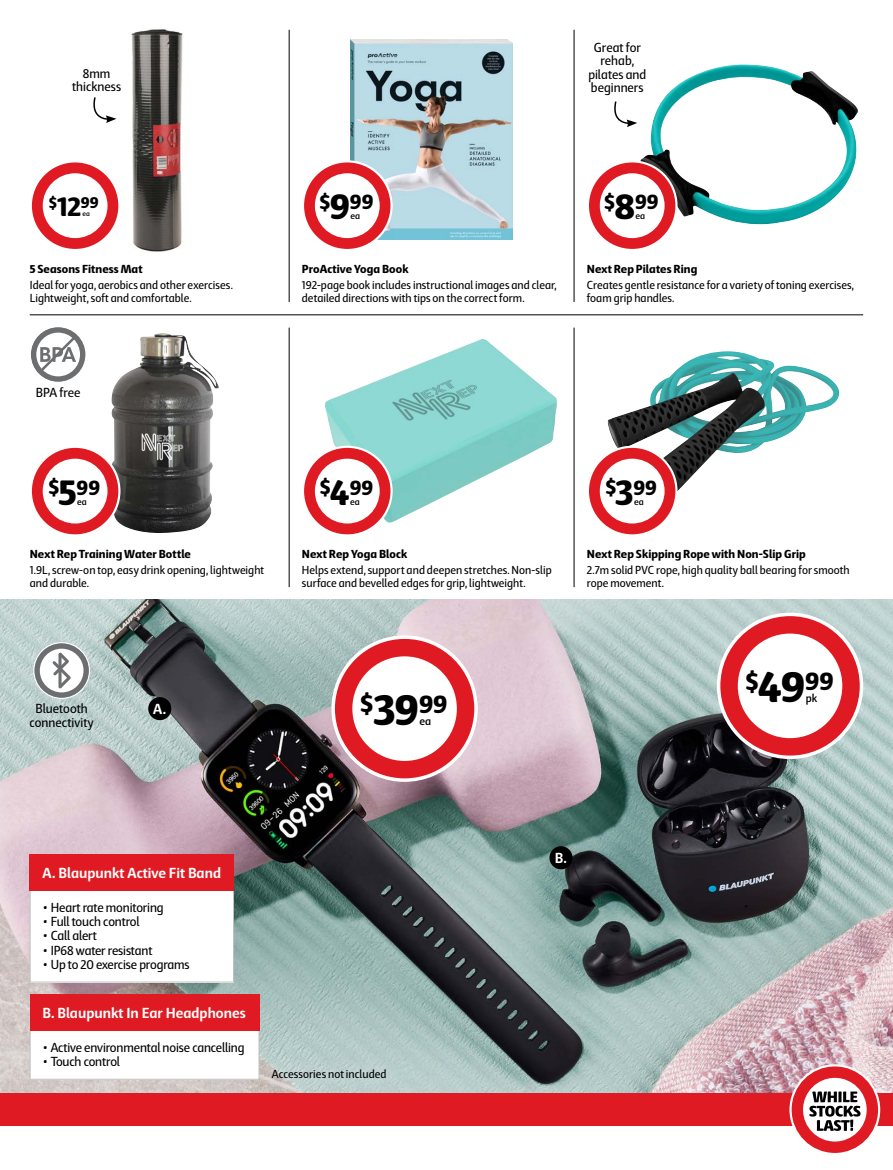
<style>
.page{position:relative;width:893px;height:1170px;background:#fff}
.page>*{position:absolute;margin:0;border:0;box-sizing:border-box;transform-origin:0 0}
.t1{font:800 26.25px "Coles Haptic";color:#000}
.t2{font:800 21.75px "Coles Haptic";color:#000}
.t3{font:800 16.35px "Coles Haptic";color:#000}
.t4{font:700 15px "Coles Haptic";color:#fff}
.t5{font:13.5px/13.5px "Coles Haptic";letter-spacing:-.01em;color:#000;text-align:center}
.t6{font:12px/13.5px "Coles Haptic";letter-spacing:.005em;color:#000}
.t7{font:800 12px "Coles Haptic";letter-spacing:.005em;color:#000}
.t8{font:700 11.55px "Coles Haptic Semi";color:#000}
.t9{font:700 9.6px "Coles Haptic Semi";color:#000}
.t10{font:700 7.2px "Coles Haptic Semi";color:#000}
.s1{font-size:28.05px}
.s2{font-size:37.2px}
.s3{font-size:45.15px}
</style>
<div class="page">
<img style="left:0;top:600px;width:893px;height:493px">
<img style="left:350px;top:39px;width:163px;height:200px">
<img style="left:116px;top:29px;width:67px;height:223px">
<img style="left:325px;top:339px;width:232px;height:184px">
<img style="left:607px;top:351px;width:233px;height:140px">
<img style="left:640px;top:64px;width:218px;height:161px">
<img style="left:111px;top:333px;width:108px;height:200px">
<div style="left:258px;top:1055px;width:143px;height:38px;background:#fff;opacity:.75"></div>
<svg style="left:32px;top:328px;width:53px;height:53px"></svg>
<div style="left:30px;top:326px;width:57px;height:57px;border:1px solid #fff;border-radius:50%"></div>
<div style="left:30px;top:888px;width:203px;height:93px;background:#fff"></div>
<div style="left:30px;top:888px;width:204px;height:94px;border:1px solid #bfbfbf"></div>
<div style="left:30px;top:854px;width:204px;height:36px;background:#e01a22"></div>
<div style="left:30px;top:1028px;width:229px;height:51px;background:#fff"></div>
<div style="left:30px;top:1028px;width:229px;height:51px;border:1px solid #bfbfbf"></div>
<div style="left:30px;top:994px;width:229px;height:36px;background:#e01a22"></div>
<svg style="left:34px;top:642px;width:55px;height:56px"></svg>
<div style="left:33px;top:642px;width:57px;height:57px;border:1px solid #fff;border-radius:50%"></div>
<svg style="left:32px;top:162px;width:86px;height:87px"></svg>
<svg style="left:30px;top:445px;width:90px;height:91px"></svg>
<svg style="left:32px;top:448px;width:86px;height:86px"></svg>
<svg style="left:302px;top:160px;width:91px;height:91px"></svg>
<svg style="left:304px;top:162px;width:86px;height:87px"></svg>
<svg style="left:587px;top:445px;width:90px;height:91px"></svg>
<svg style="left:589px;top:448px;width:86px;height:86px"></svg>
<svg style="left:302px;top:445px;width:91px;height:91px"></svg>
<svg style="left:304px;top:448px;width:86px;height:86px"></svg>
<svg style="left:589px;top:162px;width:86px;height:87px"></svg>
<svg style="left:717px;top:612px;width:146px;height:147px"></svg>
<svg style="left:720px;top:616px;width:140px;height:139px"></svg>
<svg style="left:331px;top:635px;width:147px;height:146px"></svg>
<svg style="left:335px;top:639px;width:139px;height:139px"></svg>
<div style="left:148px;top:697px;width:23px;height:23px;background:#000;border-radius:50%"></div>
<div style="left:549px;top:846px;width:23px;height:23px;background:#000;border-radius:50%"></div>
<svg style="left:614px;top:101px;width:23px;height:26px"></svg>
<svg style="left:93px;top:97px;width:23px;height:26px"></svg>
<hr style="left:574px;top:30px;width:1px;height:272px;background:#000">
<hr style="left:289px;top:30px;width:1px;height:272px;background:#000">
<hr style="left:30px;top:314px;width:833px;height:1px;background:#000">
<hr style="left:574px;top:327px;width:1px;height:260px;background:#000">
<hr style="left:289px;top:327px;width:1px;height:260px;background:#000">
<div style="left:0;top:1093px;width:893px;height:32px;background:#e01a22"></div>
<svg style="left:789px;top:1064px;width:91px;height:90px"></svg>
<div style="left:792px;top:1066px;width:86px;height:86px;border:11px solid #e01a22;border-radius:50%"></div>
<svg style="left:809px;top:1091px;width:51px;height:39px;background:#919191"></svg>
<p class="t5" style="left:72px;top:66px;width:50px">8mm thickness</p>
<p class="t5" style="left:588px;top:40px;width:59px">Great for rehab, pilates and beginners</p>
<h3 class="t3" style="left:49px;top:193px;width:51px">$<span class="s1">12</span>99</h3>
<p class="t10" style="left:83px;top:209px;width:9px">ea</p>
<p class="t7" style="left:30px;top:261px;width:114px">5 Seasons Fitness Mat</p>
<p class="t6" style="left:30px;top:278px;width:205px">Ideal for yoga, aerobics and other exercises.<br>Lightweight, soft and comfortable.</p>
<p class="t5" style="left:36px;top:385px;width:46px">BPA free</p>
<h2 class="t2" style="left:48px;top:474px;width:53px">$<span class="s2">5</span>99</h2>
<p class="t9" style="left:77px;top:495px;width:11px">ea</p>
<p class="t7" style="left:30px;top:546px;width:163px">Next Rep Training Water Bottle</p>
<p class="t6" style="left:30px;top:562px;width:236px">1.9L, screw-on top, easy drink opening, lightweight and durable.</p>
<p class="t5" style="left:30px;top:701px;width:66px">Bluetooth connectivity</p>
<p class="t4" style="left:153px;top:700px;width:15px">A.</p>
<h2 class="t2" style="left:319px;top:188px;width:55px">$<span class="s2">9</span>99</h2>
<p class="t9" style="left:350px;top:210px;width:11px">ea</p>
<h2 class="t2" style="left:604px;top:188px;width:56px">$<span class="s2">8</span>99</h2>
<p class="t9" style="left:636px;top:210px;width:11px">ea</p>
<p class="t7" style="left:302px;top:261px;width:108px">ProActive Yoga Book</p>
<p class="t6" style="left:302px;top:278px;width:256px">192-page book includes instructional images and clear, detailed directions with tips on the correct form.</p>
<p class="t7" style="left:587px;top:261px;width:112px">Next Rep Pilates Ring</p>
<p class="t6" style="left:587px;top:278px;width:269px">Creates gentle resistance for a variety of toning exercises, foam grip handles.</p>
<h2 class="t2" style="left:320px;top:474px;width:55px">$<span class="s2">4</span>99</h2>
<p class="t9" style="left:350px;top:495px;width:11px">ea</p>
<h2 class="t2" style="left:606px;top:474px;width:53px">$<span class="s2">3</span>99</h2>
<p class="t9" style="left:634px;top:495px;width:11px">ea</p>
<p class="t7" style="left:302px;top:546px;width:107px">Next Rep Yoga Block</p>
<p class="t6" style="left:302px;top:562px;width:251px">Helps extend, support and deepen stretches. Non-slip surface and bevelled edges for grip, lightweight.</p>
<p class="t7" style="left:587px;top:546px;width:220px">Next Rep Skipping Rope with Non-Slip Grip</p>
<p class="t6" style="left:587px;top:562px;width:264px">2.7m solid PVC rope, high quality ball bearing for smooth rope movement.</p>
<h1 class="t1" style="left:360px;top:687px;width:89px">$<span class="s3">39</span>99</h1>
<p class="t8" style="left:420px;top:714px;width:13px">ea</p>
<h1 class="t1" style="left:745px;top:665px;width:90px">$<span class="s3">49</span>99</h1>
<p class="t8" style="left:806px;top:691px;width:13px">pk</p>
<p class="t4" style="left:43px;top:864px;width:180px">A. Blaupunkt Active Fit Band</p>
<p class="t5" style="left:43px;top:900px;width:122px">• Heart rate monitoring</p>
<p class="t5" style="left:43px;top:914px;width:98px">• Full touch control</p>
<p class="t5" style="left:43px;top:929px;width:55px">• Call alert</p>
<p class="t5" style="left:43px;top:943px;width:111px">• IP68 water resistant</p>
<p class="t5" style="left:43px;top:957px;width:148px">• Up to 20 exercise programs</p>
<p class="t4" style="left:43px;top:1003px;width:205px">B. Blaupunkt In Ear Headphones</p>
<p class="t5" style="left:43px;top:1040px;width:203px">• Active environmental noise cancelling</p>
<p class="t5" style="left:43px;top:1054px;width:78px">• Touch control</p>
<p class="t6" style="left:272px;top:1067px;width:116px">Accessories not included</p>
<p class="t4" style="left:555px;top:849px;width:13px">B.</p>
</div>
